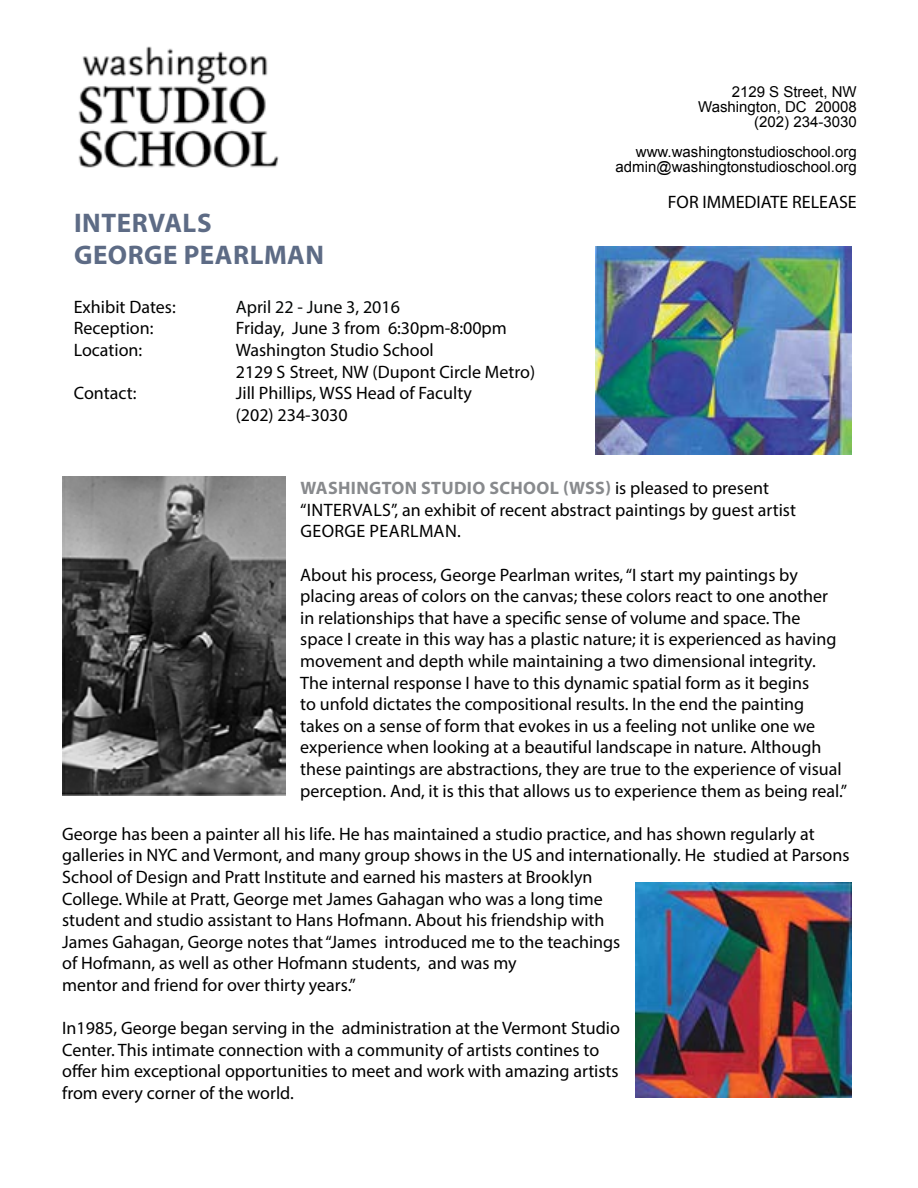
<style>
.page{position:relative;width:918px;height:1188px;background:#fff}
.page>*{position:absolute;margin:0;border:0;box-sizing:border-box;transform-origin:0 0}
.t1{font:700 27px/32.4px "Myriad Pro";letter-spacing:.02em;color:#5d6b85}
.t2{font:18px/21.6px "Myriad Pro";color:#000101}
.t3{font:18px/21.6px "Myriad Pro";color:#000}
.t4{font:700 18px/21.6px "Myriad Pro";letter-spacing:.02em;color:#888a8d}
.t5{font:18px "Myriad Pro";color:#030606}
.t6{font:15px/15px "Arial";color:#000;text-align:right}
.s1{font-weight:400;color:#000101}
</style>
<div class="page">
<img style="left:78px;top:46px;width:201px;height:122px">
<img style="left:62px;top:477px;width:223px;height:319px">
<img style="left:596px;top:247px;width:255px;height:207px">
<img style="left:635px;top:882px;width:216px;height:216px">
<h1 class="t1" style="left:74px;top:206px;width:252px">INTERVALS<br>GEORGE PEARLMAN</h1>
<p class="t3" style="left:74px;top:296px;width:103px">Exhibit Dates:</p>
<p class="t5" style="left:236px;top:296px;width:166px">April 22 - June 3, 2016</p>
<p class="t3" style="left:74px;top:317px;width:81px">Reception:</p>
<p class="t3" style="left:236px;top:317px;width:273px">Friday, June 3 from 6:30pm-8:00pm</p>
<p class="t3" style="left:74px;top:339px;width:70px">Location:</p>
<p class="t3" style="left:236px;top:339px;width:301px">Washington Studio School<br>2129 S Street, NW (Dupont Circle Metro)</p>
<p class="t3" style="left:74px;top:382px;width:64px">Contact:</p>
<p class="t3" style="left:236px;top:382px;width:238px">Jill Phillips, WSS Head of Faculty (202) 234-3030</p>
<p class="t6" style="left:698px;top:84px;width:160px">2129 S Street, NW<br>Washington, DC 20008 (202) 234-3030</p>
<p class="t6" style="left:616px;top:144px;width:243px">www.washingtonstudioschool.org admin@washingtonstudioschool.org</p>
<p class="t3" style="left:668px;top:191px;width:190px">FOR IMMEDIATE RELEASE</p>
<p class="t4" style="left:300px;top:477px;width:470px">WASHINGTON STUDIO SCHOOL (WSS) <span class="s1">is pleased to present “inter</span></p>
<p class="t2" style="left:353px;top:499px;width:445px">vals”, an exhibit of recent abstract paintings by guest artist</p>
<p class="t2" style="left:300px;top:520px;width:24px">George</p>
<p class="t2" style="left:370px;top:520px;width:22px">Pearlman</p>
<p class="t2" style="left:457px;top:520px;width:5px">.</p>
<p class="t2" style="left:300px;top:563px;width:549px">About his process, George Pearlman writes, “I start my paintings by placing areas of colors on the canvas; these colors react to one another<br>in relationships that have a specific sense of volume and space. The space I create in this way has a plastic nature; it is experienced as having movement and depth while maintaining a two dimensional integrity.<br>The internal response I have to this dynamic spatial form as it begins<br>to unfold dictates the compositional results. In the end the painting takes on a sense of form that evokes in us a feeling not unlike one we experience when looking at a beautiful landscape in nature. Although these paintings are abstractions, they are true to the experience of visual perception. And, it is this that allows us to experience them as being real.”</p>
<p class="t2" style="left:62px;top:823px;width:789px">George has been a painter all his life. He has maintained a studio practice, and has shown regularly at galleries in NYC and Vermont, and many group shows in the US and internationally. He studied at Parsons School of Design and Pratt Institute and earned his masters at Brooklyn<br>College. While at Pratt, George met James Gahagan who was a long time<br>student and studio assistant to Hans Hofmann. About his friendship with<br>James Gahagan, George notes that “James introduced me to the teachings<br>of Hofmann, as well as other Hofmann students, and was my<br>mentor and friend for over thirty years.”</p>
<p class="t2" style="left:62px;top:1017px;width:559px">In1985, George began serving in the administration at the Vermont Studio Center. This intimate connection with a community of artists contines to offer him exceptional opportunities to meet and work with amazing artists from every corner of the world.</p>
</div>
